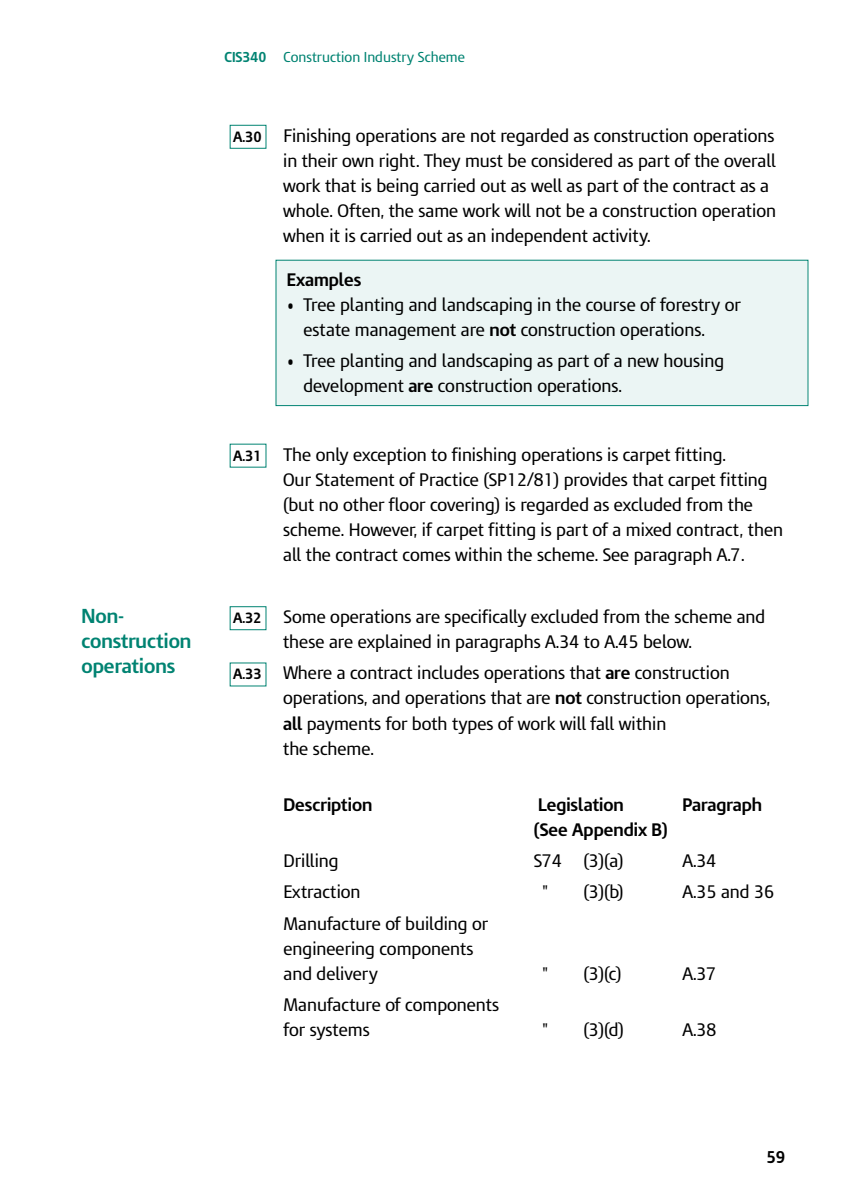
<style>
.page{position:relative;width:842px;height:1191px;background:#fff}
.page>*{position:absolute;margin:0;border:0;box-sizing:border-box;transform-origin:0 0}
.t1{font:700 19px/25px "IR Modena";color:#008372}
.t2{font:17px/25px "IR Modena";color:#000}
.t3{font:700 17px "IR Modena";color:#000}
.t4{font:700 16px "IR Modena";color:#000}
.t5{font:700 14px "IR Modena";color:#000}
.t6{font:13.6px "IR Modena";color:#008372}
.t7{font:700 13.6px "IR Modena";color:#008372}
.s1{font-weight:700}
</style>
<div class="page">
<div style="left:230px;top:606px;width:36px;height:24px;border:1px solid #008372"></div>
<div style="left:230px;top:125px;width:36px;height:24px;border:1px solid #008372"></div>
<div style="left:276px;top:261px;width:531px;height:144px;background:#ebf5f4"></div>
<div style="left:275px;top:260px;width:533px;height:146px;border:1px solid #008372"></div>
<p class="t1" style="left:81px;top:605px;width:112px">Non&shy;construction operations</p>
<p class="t7" style="left:224px;top:52px;width:44px">CIS340</p>
<p class="t6" style="left:283px;top:52px;width:183px">Construction Industry Scheme</p>
<p class="t5" style="left:233px;top:131px;width:30px">A.30</p>
<p class="t2" style="left:283px;top:125px;width:494px">Finishing operations are not regarded as construction operations in their own right. They must be considered as part of the overall work that is being carried out as well as part of the contract as a whole. Often, the same work will not be a construction operation when it is carried out as an independent activity.</p>
<p class="t3" style="left:287px;top:273px;width:76px">Examples</p>
<p class="t2" style="left:303px;top:293px;width:439px;text-indent:-16px">• Tree planting and landscaping in the course of forestry or estate management are <span class="s1">not</span> construction operations.</p>
<p class="t2" style="left:303px;top:350px;width:422px;text-indent:-16px">• Tree planting and landscaping as part of a new housing development <span class="s1">are</span> construction operations.</p>
<p class="t5" style="left:233px;top:450px;width:30px">A.31</p>
<p class="t2" style="left:283px;top:443px;width:501px">The only exception to finishing operations is carpet fitting.<br>Our Statement of Practice (SP12/81) provides that carpet fitting (but no other floor covering) is regarded as excluded from the scheme. However, if carpet fitting is part of a mixed contract, then all the contract comes within the scheme. See paragraph A.7.</p>
<p class="t5" style="left:233px;top:613px;width:30px">A.32</p>
<p class="t5" style="left:233px;top:669px;width:30px">A.33</p>
<p class="t2" style="left:283px;top:606px;width:484px">Some operations are specifically excluded from the scheme and these are explained in paragraphs A.34 to A.45 below.</p>
<p class="t2" style="left:283px;top:662px;width:489px">Where a contract includes operations that <span class="s1">are</span> construction operations, and operations that are <span class="s1">not</span> construction operations, <span class="s1">all</span> payments for both types of work will fall within<br>the scheme.</p>
<p class="t3" style="left:283px;top:798px;width:91px">Description</p>
<p class="t3" style="left:538px;top:798px;width:87px">Legislation</p>
<p class="t3" style="left:682px;top:798px;width:81px">Paragraph</p>
<p class="t3" style="left:534px;top:823px;width:135px">(See Appendix B)</p>
<p class="t2" style="left:283px;top:850px;width:57px">Drilling</p>
<p class="t2" style="left:534px;top:850px;width:91px">S74 (3)(a)</p>
<p class="t2" style="left:682px;top:850px;width:36px">A.34</p>
<p class="t2" style="left:283px;top:881px;width:79px">Extraction</p>
<p class="t2" style="left:543px;top:881px;width:6px">"</p>
<p class="t2" style="left:583px;top:881px;width:42px">(3)(b)</p>
<p class="t2" style="left:682px;top:881px;width:93px">A.35 and 36</p>
<p class="t2" style="left:283px;top:912px;width:206px">Manufacture of building or engineering components and delivery</p>
<p class="t2" style="left:543px;top:962px;width:6px">"</p>
<p class="t2" style="left:583px;top:962px;width:40px">(3)(c)</p>
<p class="t2" style="left:682px;top:962px;width:36px">A.37</p>
<p class="t2" style="left:283px;top:993px;width:217px">Manufacture of components for systems</p>
<p class="t2" style="left:543px;top:1018px;width:6px">"</p>
<p class="t2" style="left:583px;top:1018px;width:42px">(3)(d)</p>
<p class="t2" style="left:682px;top:1018px;width:36px">A.38</p>
<p class="t4" style="left:766px;top:1151px;width:20px">59</p>
</div>
